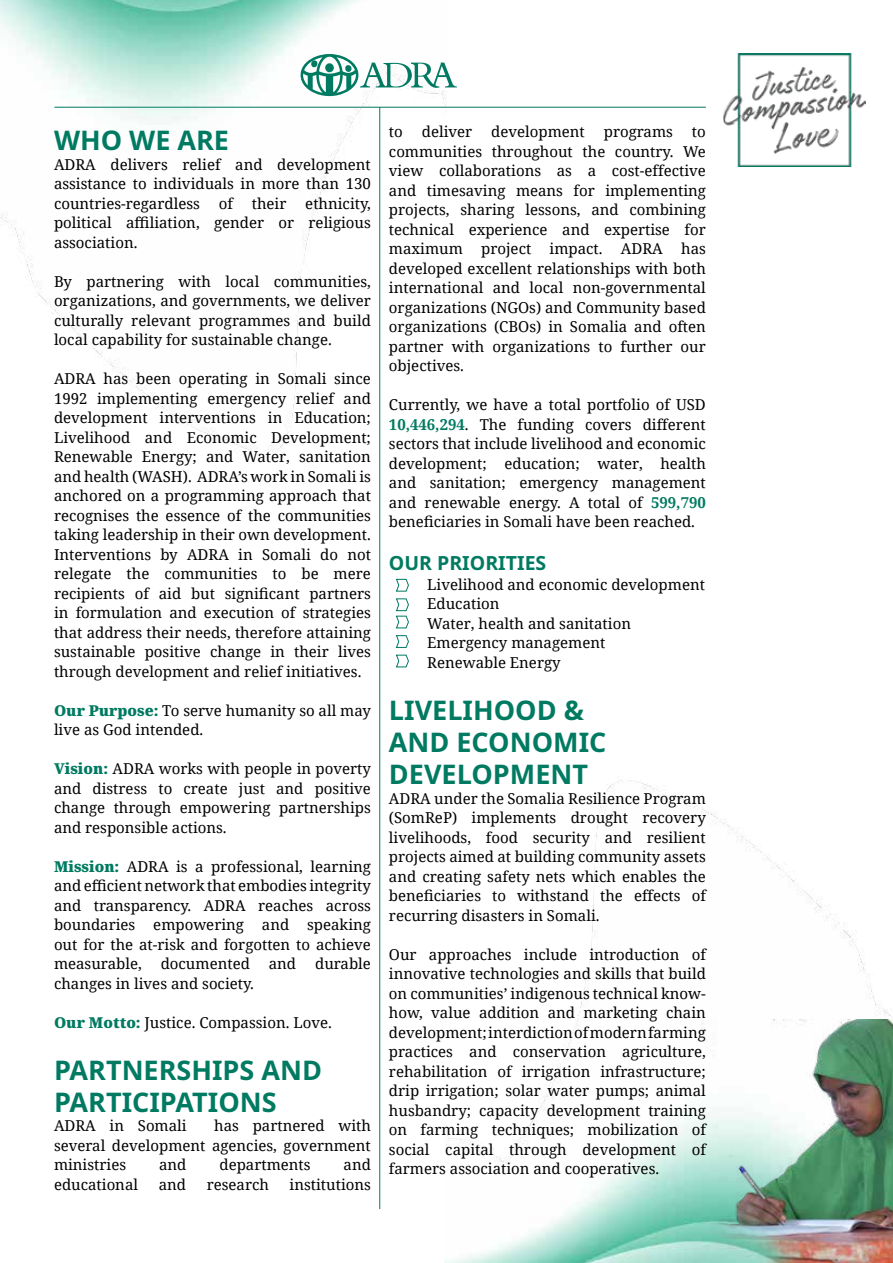
<style>
.page{position:relative;width:893px;height:1263px;background:#fff}
.page>*{position:absolute;margin:0;border:0;box-sizing:border-box;transform-origin:0 0}
.t1{font:700 27px/32.4px "Noto Sans";color:#007a61}
.t2{font:700 19.5px "Noto Sans";color:#007a61}
.t3{font:15px/19.5px "Noto Serif";color:#000;text-align:justify}
.s1{font-weight:900;color:#007a61}
.s2{font-weight:700;color:#007a61}
</style>
<div class="page">
<img style="left:444px;top:777px;width:448px;height:486px">
<img style="left:0;top:0;width:446px;height:478px">
<svg style="left:300px;top:54px;width:157px;height:42px"></svg>
<hr style="left:54px;top:107px;width:652px;height:1px;background:#007a61">
<hr style="left:379px;top:107px;width:1px;height:1102px;background:#007a61">
<svg style="left:395px;top:578px;width:14px;height:14px"></svg>
<svg style="left:395px;top:598px;width:14px;height:31px"></svg>
<svg style="left:395px;top:635px;width:14px;height:13px"></svg>
<svg style="left:395px;top:654px;width:14px;height:14px"></svg>
<img style="left:677px;top:1019px;width:216px;height:244px">
<img style="left:724px;top:53px;width:142px;height:114px">
<h1 class="t1" style="left:54px;top:125px;width:177px">WHO WE ARE</h1>
<p class="t3" style="left:54px;top:154px;width:318px">ADRA delivers relief and development assistance to individuals in more than 130 countries-regardless</p>
<p class="t3" style="left:219px;top:193px;width:16px">of</p>
<p class="t3" style="left:252px;top:193px;width:36px">their</p>
<p class="t3" style="left:54px;top:193px;width:318px;text-indent:251px">ethnicity, political affiliation, gender or religious association.</p>
<p class="t3" style="left:54px;top:271px;width:318px">By partnering with local communities, organizations, and governments, we deliver culturally relevant programmes and build local capability for sustainable change.</p>
<p class="t3" style="left:54px;top:368px;width:318px">ADRA has been operating in Somali since 1992 implementing emergency relief and development interventions in Education; Livelihood and Economic Development; Renewable Energy; and Water, sanitation and health (WASH). ADRA’s work in Somali is anchored on a programming approach that recognises the essence of the communities taking leadership in their own development.<br>Interventions by ADRA in Somali do not relegate the communities to be mere recipients of aid but significant partners in formulation and execution of strategies that address their needs, therefore attaining sustainable positive change in their lives through development and relief initiatives.</p>
<p class="t3" style="left:54px;top:700px;width:318px"><span class="s1">Our Purpose:</span> To serve humanity so all may live as God intended.</p>
<p class="t3" style="left:54px;top:758px;width:318px"><span class="s1">Vision:</span> ADRA works with people in poverty and distress to create just and positive change through empowering partnerships and responsible actions.</p>
<p class="t3" style="left:54px;top:856px;width:318px"><span class="s1">Mission:</span> ADRA is a professional, learning and efficient network that embodies integrity and transparency. ADRA reaches across boundaries empowering and speaking out for the at-risk and forgotten to achieve measurable,</p>
<p class="t3" style="left:161px;top:953px;width:91px">documented</p>
<p class="t3" style="left:269px;top:953px;width:29px">and</p>
<p class="t3" style="left:315px;top:953px;width:57px">durable</p>
<p class="t3" style="left:54px;top:973px;width:201px">changes in lives and society.</p>
<p class="t3" style="left:54px;top:1012px;width:279px"><span class="s1">Our Motto:</span> Justice. Compassion. Love.</p>
<h1 class="t1" style="left:54px;top:1054px;width:270px">PARTNERSHIPS AND<br>PARTICIPATIONS</h1>
<p class="t3" style="left:54px;top:1116px;width:134px">ADRA in Somali</p>
<p class="t3" style="left:54px;top:1116px;width:318px;text-indent:160px">has partnered with several development agencies, government ministries</p>
<p class="t3" style="left:159px;top:1155px;width:29px">and</p>
<p class="t3" style="left:219px;top:1155px;width:93px">departments</p>
<p class="t3" style="left:344px;top:1155px;width:29px">and</p>
<p class="t3" style="left:54px;top:1174px;width:86px">educational</p>
<p class="t3" style="left:159px;top:1174px;width:29px">and</p>
<p class="t3" style="left:207px;top:1174px;width:64px">research</p>
<p class="t3" style="left:290px;top:1174px;width:83px">institutions</p>
<p class="t3" style="left:389px;top:121px;width:15px">to</p>
<p class="t3" style="left:422px;top:121px;width:52px">deliver</p>
<p class="t3" style="left:491px;top:121px;width:95px">development</p>
<p class="t3" style="left:604px;top:121px;width:71px">programs</p>
<p class="t3" style="left:389px;top:121px;width:318px;text-indent:303px">to communities throughout the country. We view collaborations as a cost-effective and timesaving means for implementing projects, sharing lessons, and combining technical experience and expertise for maximum project impact. ADRA has developed excellent relationships with both international and local non-governmental organizations (NGOs) and Community based organizations (CBOs) in Somalia and often partner with organizations to further our objectives.</p>
<p class="t3" style="left:389px;top:394px;width:318px">Currently, we have a total portfolio of USD <span class="s2">10,446,294</span>. The funding covers different sectors that include livelihood and economic development; education; water, health and sanitation; emergency management and renewable energy. A total of <span class="s2">599,790 </span>beneficiaries in Somali have been reached.</p>
<h2 class="t2" style="left:389px;top:549px;width:159px">OUR PRIORITIES</h2>
<p class="t3" style="left:400px;top:574px;width:306px">• Livelihood and economic development</p>
<p class="t3" style="left:400px;top:593px;width:101px">• Education</p>
<p class="t3" style="left:400px;top:613px;width:232px">• Water, health and sanitation</p>
<p class="t3" style="left:400px;top:632px;width:207px">• Emergency management</p>
<p class="t3" style="left:400px;top:652px;width:162px">• Renewable Energy</p>
<h1 class="t1" style="left:389px;top:694px;width:219px">LIVELIHOOD &amp;<br>AND ECONOMIC<br>DEVELOPMENT</h1>
<p class="t3" style="left:389px;top:788px;width:318px">ADRA under the Somalia Resilience Program (SomReP) implements drought recovery livelihoods, food security and resilient projects aimed at building community assets and creating safety nets which enables the beneficiaries to withstand the effects of recurring disasters in Somali.</p>
<p class="t3" style="left:389px;top:944px;width:318px">Our approaches include introduction of innovative technologies and skills that build on communities’ indigenous technical know&shy;how, value addition and marketing chain development; interdiction of modern farming practices and conservation agriculture, rehabilitation of irrigation infrastructure; drip irrigation; solar water pumps; animal husbandry; capacity development training on farming techniques; mobilization of social capital through development of farmers association and cooperatives.</p>
</div>
